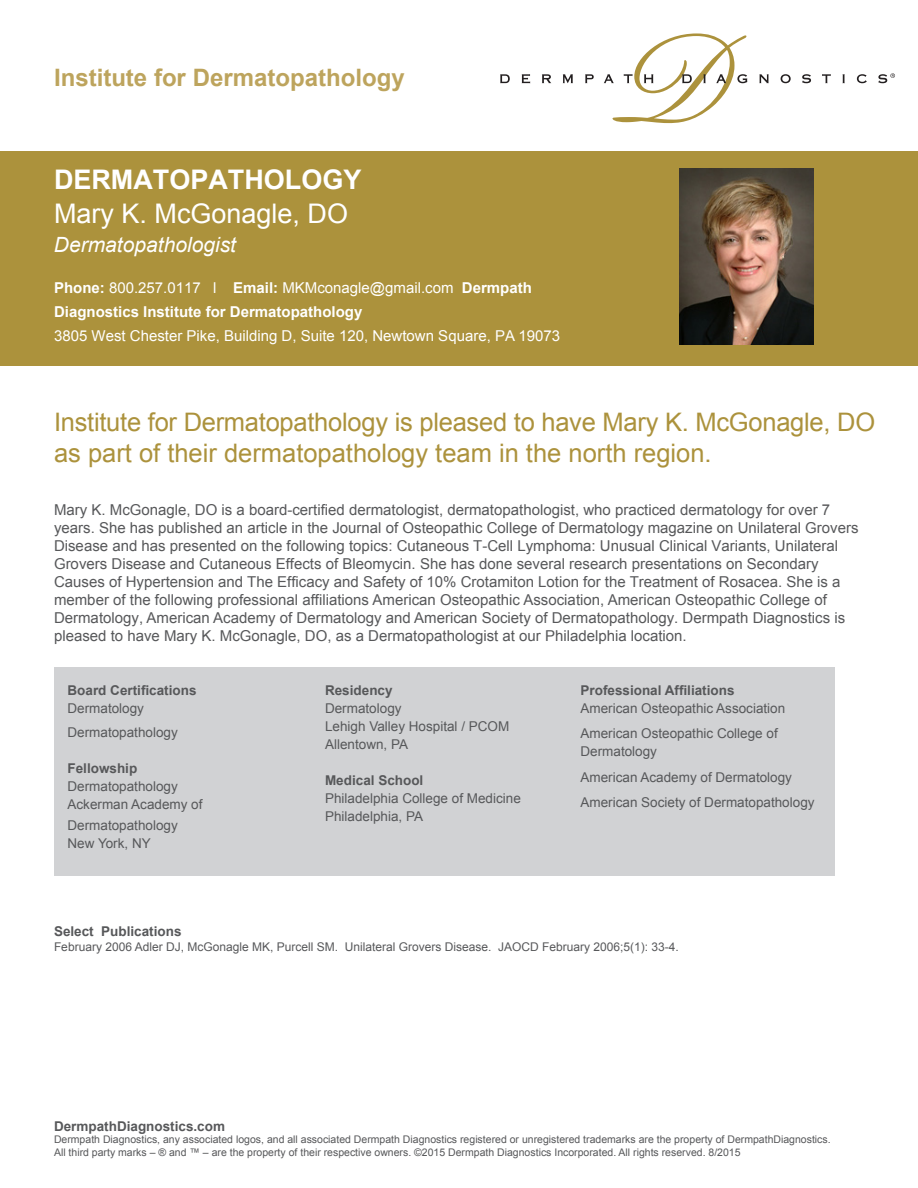
<style>
.page{position:relative;width:918px;height:1188px;background:#fff}
.page>*{position:absolute;margin:0;border:0;box-sizing:border-box;transform-origin:0 0}
.t1{font:27px/34px "Arial";color:#fff}
.t2{font:25.5px/30.6px "Arial";letter-spacing:-.01em;color:#ac923c}
.t3{font:700 24px "Arial";color:#bda45d}
.t4{font:italic 21px "Arial";color:#fff}
.t5{font:15px/18px "Arial";color:#57585a}
.t6{font:15px/24px "Arial";color:#fff}
.t7{font:13.5px/21px "Arial";color:#57585a}
.t8{font:700 13.5px "Arial";color:#57585a}
.t9{font:12px "Arial";color:#57585a}
.t10{font:10.5px "Arial";color:#57585a}
.s1{font-weight:700}
</style>
<div class="page">
<div style="left:54px;top:667px;width:781px;height:209px;background:#d1d2d4"></div>
<div style="left:0;top:151px;width:918px;height:215px;background:#ac923c"></div>
<img style="left:679px;top:168px;width:134px;height:177px">
<svg style="left:500px;top:74px;width:10px;height:9px"></svg>
<svg style="left:522px;top:74px;width:8px;height:9px"></svg>
<svg style="left:542px;top:74px;width:9px;height:9px"></svg>
<svg style="left:563px;top:74px;width:10px;height:9px"></svg>
<svg style="left:585px;top:74px;width:9px;height:9px"></svg>
<svg style="left:604px;top:33px;width:143px;height:90px"></svg>
<svg style="left:759px;top:74px;width:10px;height:9px"></svg>
<svg style="left:781px;top:74px;width:10px;height:9px"></svg>
<svg style="left:802px;top:74px;width:9px;height:9px"></svg>
<svg style="left:822px;top:74px;width:9px;height:9px"></svg>
<svg style="left:842px;top:74px;width:3px;height:9px"></svg>
<svg style="left:857px;top:74px;width:10px;height:9px"></svg>
<svg style="left:878px;top:73px;width:17px;height:10px"></svg>
<p class="t3" style="left:54px;top:61px;width:352px">Institute for Dermatopathology</p>
<p class="t1" style="left:54px;top:163px;width:309px"><span class="s1">DERMATOPATHOLOGY<br></span>Mary K. McGonagle, DO</p>
<p class="t4" style="left:54px;top:231px;width:184px">Dermatopathologist</p>
<p class="t6" style="left:54px;top:276px;width:508px"><span class="s1">Phone:</span> 800.257.0117 l <span class="s1">Email:</span> MKMconagle@gmail.com <span class="s1">Dermpath<br>Diagnostics Institute for Dermatopathology<br></span>3805 West Chester Pike, Building D, Suite 120, Newtown Square, PA 19073</p>
<p class="t2" style="left:54px;top:407px;width:823px">Institute for Dermatopathology is pleased to have Mary K. McGonagle, DO as part of their dermatopathology team in the north region.</p>
<p class="t5" style="left:54px;top:501px;width:806px">Mary K. McGonagle, DO is a board-certified dermatologist, dermatopathologist, who practiced dermatology for over 7 years. She has published an article in the Journal of Osteopathic College of Dermatology magazine on Unilateral Grovers Disease and has presented on the following topics: Cutaneous T-Cell Lymphoma: Unusual Clinical Variants, Unilateral Grovers Disease and Cutaneous Effects of Bleomycin. She has done several research presentations on Secondary Causes of Hypertension and The Efficacy and Safety of 10% Crotamiton Lotion for the Treatment of Rosacea. She is a member of the following professional affiliations American Osteopathic Association, American Osteopathic College of Dermatology, American Academy of Dermatology and American Society of Dermatopathology. Dermpath Diagnostics is pleased to have Mary K. McGonagle, DO, as a Dermatopathologist at our Philadelphia location.</p>
<p class="t8" style="left:68px;top:681px;width:131px">Board Certifications</p>
<p class="t7" style="left:68px;top:697px;width:78px">Dermatology</p>
<p class="t7" style="left:68px;top:721px;width:112px">Dermatopathology</p>
<p class="t8" style="left:68px;top:759px;width:71px">Fellowship</p>
<p class="t7" style="left:68px;top:775px;width:112px">Dermatopathology</p>
<p class="t7" style="left:68px;top:793px;width:137px">Ackerman Academy of<br>Dermatopathology</p>
<p class="t7" style="left:68px;top:832px;width:85px">New York, NY</p>
<p class="t8" style="left:325px;top:681px;width:69px">Residency</p>
<p class="t7" style="left:325px;top:697px;width:78px">Dermatology</p>
<p class="t7" style="left:325px;top:715px;width:186px">Lehigh Valley Hospital / PCOM</p>
<p class="t7" style="left:325px;top:733px;width:85px">Allentown, PA</p>
<p class="t8" style="left:325px;top:771px;width:100px">Medical School</p>
<p class="t7" style="left:325px;top:787px;width:197px">Philadelphia College of Medicine</p>
<p class="t7" style="left:325px;top:805px;width:100px">Philadelphia, PA</p>
<p class="t8" style="left:580px;top:681px;width:156px">Professional Affiliations</p>
<p class="t7" style="left:580px;top:697px;width:206px">American Osteopathic Association</p>
<p class="t7" style="left:580px;top:724px;width:199px;line-height:18px">American Osteopathic College of<br>Dermatology</p>
<p class="t7" style="left:580px;top:766px;width:213px">American Academy of Dermatology</p>
<p class="t7" style="left:580px;top:792px;width:236px">American Society of Dermatopathology</p>
<p class="t8" style="left:54px;top:923px;width:129px">Select Publications</p>
<p class="t9" style="left:54px;top:939px;width:626px">February 2006 Adler DJ, McGonagle MK, Purcell SM. Unilateral Grovers Disease. JAOCD February 2006;5(1): 33-4.</p>
<p class="t8" style="left:54px;top:1117px;width:173px">DermpathDiagnostics.com</p>
<p class="t10" style="left:54px;top:1133px;width:778px">Dermpath Diagnostics, any associated logos, and all associated Dermpath Diagnostics registered or unregistered trademarks are the property of DermpathDiagnostics.</p>
<p class="t10" style="left:54px;top:1146px;width:688px">All third party marks – ® and ™ – are the property of their respective owners. ©2015 Dermpath Diagnostics Incorporated. All rights reserved. 8/2015</p>
</div>
